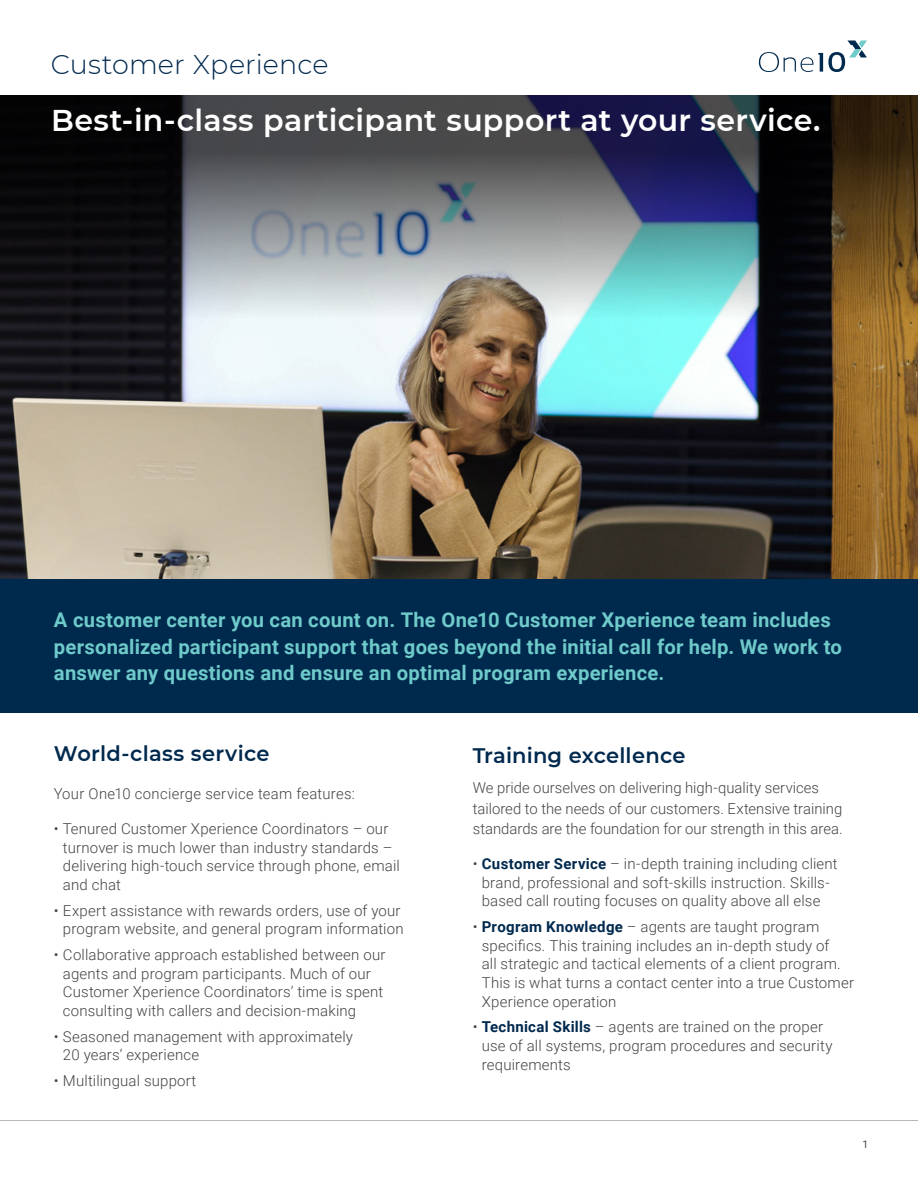
<style>
.page{position:relative;width:918px;height:1188px;background:#fff}
.page>*{position:absolute;margin:0;border:0;box-sizing:border-box;transform-origin:0 0}
.t1{font:600 30px "Montserrat";letter-spacing:.01em;color:#fff}
.t2{font:300 27px "Montserrat";letter-spacing:.005em;color:#00294e}
.t3{font:600 21px "Montserrat";letter-spacing:.01em;color:#00294e}
.t4{font:700 20.25px/26.2px "Roboto";letter-spacing:.01em;color:#6fcaca}
.t5{font:300 15px/18.8px "Roboto";letter-spacing:.01em;color:#434541}
.t6{font:10.5px "Roboto";color:#434541}
.s1{font-weight:700;color:#00294e}
</style>
<div class="page">
<svg style="left:759px;top:40px;width:108px;height:32px"></svg>
<hr style="left:0;top:1120px;width:918px;height:1px;background:#bdb7b3">
<div style="left:0;top:579px;width:918px;height:134px;background:#00294e"></div>
<img style="left:0;top:95px;width:918px;height:484px">
<p class="t2" style="left:51px;top:46px;width:279px">Customer Xperience</p>
<p class="t1" style="left:51px;top:99px;width:771px">Best-in-class participant support at your service.</p>
<p class="t4" style="left:54px;top:606px;width:790px">A customer center you can count on. The One10 Customer Xperience team includes personalized participant support that goes beyond the initial call for help. We work to answer any questions and ensure an optimal program experience.</p>
<p class="t3" style="left:54px;top:738px;width:217px">World-class service</p>
<p class="t5" style="left:54px;top:784px;width:303px">Your One10 concierge service team features:</p>
<p class="t5" style="left:63px;top:819px;width:338px;text-indent:-9px">• Tenured Customer Xperience Coordinators – our turnover is much lower than industry standards – delivering high-touch service through phone, email and chat</p>
<p class="t5" style="left:54px;top:900px;width:351px;text-align:right">• Expert assistance with rewards orders, use of your program website, and general program information</p>
<p class="t5" style="left:63px;top:945px;width:324px;text-indent:-9px">• Collaborative approach established between our agents and program participants. Much of our Customer Xperience Coordinators’ time is spent consulting with callers and decision-making</p>
<p class="t5" style="left:63px;top:1026px;width:292px;text-indent:-9px">• Seasoned management with approximately<br>20 years’ experience</p>
<p class="t5" style="left:54px;top:1071px;width:144px">• Multilingual support</p>
<p class="t3" style="left:473px;top:741px;width:214px">Training excellence</p>
<p class="t5" style="left:473px;top:777px;width:371px;line-height:20.2px">We pride ourselves on delivering high-quality services tailored to the needs of our customers. Extensive training standards are the foundation for our strength in this area.</p>
<p class="t5" style="left:473px;top:854px;width:366px;text-align:center">• <span class="s1">Customer Service</span> – in-depth training including client brand, professional and soft-skills instruction. Skills&shy;based call routing focuses on quality above all else</p>
<p class="t5" style="left:482px;top:917px;width:374px;text-indent:-9px">• <span class="s1">Program Knowledge</span> – agents are taught program specifics. This training includes an in-depth study of<br>all strategic and tactical elements of a client program.<br>This is what turns a contact center into a true Customer Xperience operation</p>
<p class="t5" style="left:482px;top:1017px;width:352px;text-indent:-9px">• <span class="s1">Technical Skills</span> – agents are trained on the proper use of all systems, program procedures and security requirements</p>
<p class="t6" style="left:863px;top:1136px;width:7px">1</p>
</div>
